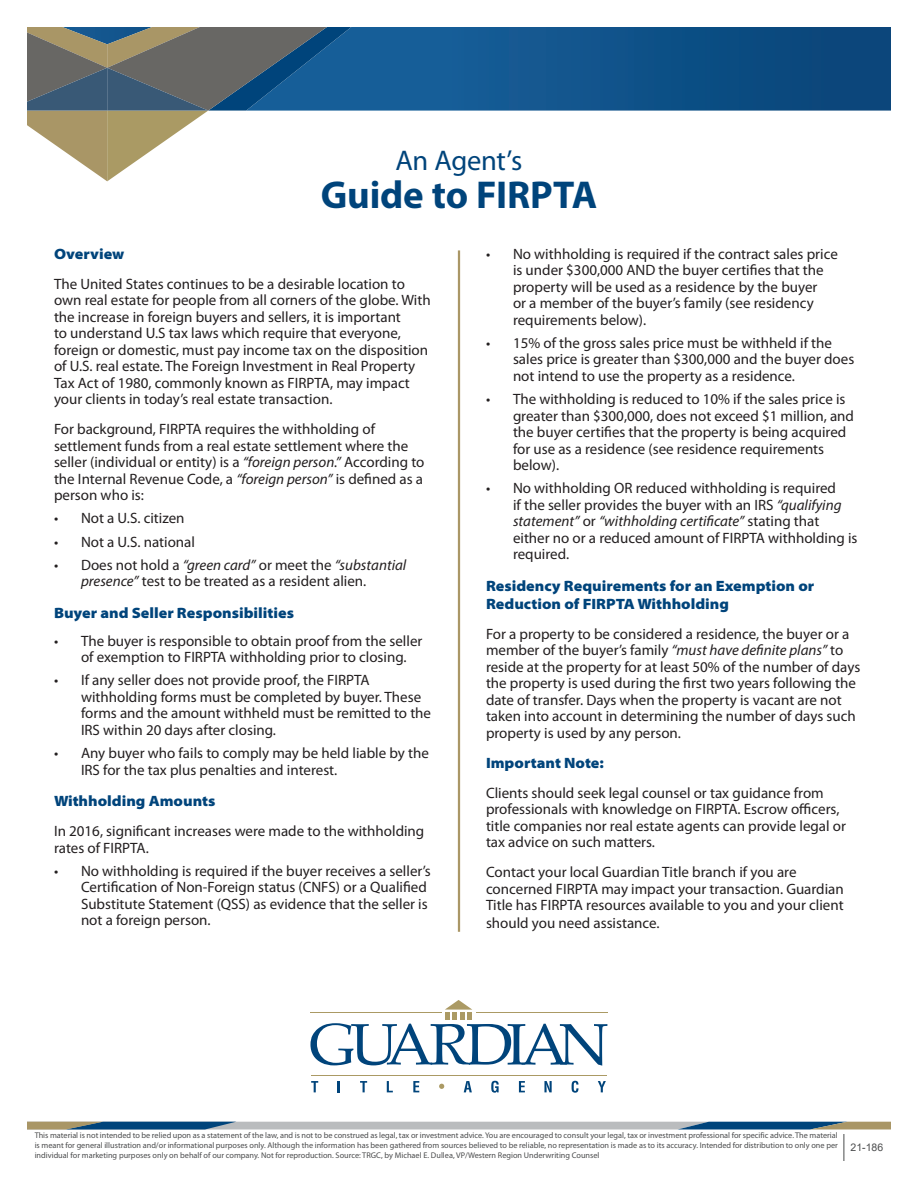
<style>
.page{position:relative;width:918px;height:1188px;background:#fff}
.page>*{position:absolute;margin:0;border:0;box-sizing:border-box;transform-origin:0 0}
.t1{font:700 39px "Myriad Pro";letter-spacing:-.005em;color:#00447b}
.t2{font:28.5px "Myriad Pro";letter-spacing:-.015em;color:#00447b}
.t3{font:15px/16.5px "Myriad Pro";color:#231f20}
.t4{font:900 semi-expanded 15px/18px "Myriad Pro";color:#00447b}
.t5{font:10.5px "Arial";color:#4b4c4d}
.t6{font:8.25px/9.9px "Myriad Pro";color:#4b4c4d;text-align:justify}
.s1{font-style:italic}
</style>
<div class="page">
<svg style="left:351px;top:27px;width:540px;height:84px;background:#11538a"></svg>
<svg style="left:27px;top:27px;width:324px;height:154px"></svg>
<hr style="left:458px;top:250px;width:2px;height:682px;background:#aa9766">
<svg style="left:27px;top:1122px;width:864px;height:39px"></svg>
<hr style="left:476px;top:1012px;width:132px;height:1px;background:#ab9a64">
<svg style="left:439px;top:1084px;width:5px;height:5px"></svg>
<hr style="left:311px;top:1075px;width:295px;height:1px;background:#ab9a64">
<svg style="left:310px;top:1000px;width:297px;height:66px"></svg>
<svg style="left:311px;top:1081px;width:7px;height:11px"></svg>
<svg style="left:338px;top:1081px;width:2px;height:12px"></svg>
<svg style="left:360px;top:1081px;width:7px;height:11px"></svg>
<svg style="left:387px;top:1081px;width:6px;height:11px"></svg>
<svg style="left:413px;top:1081px;width:6px;height:11px"></svg>
<svg style="left:519px;top:1081px;width:6px;height:11px"></svg>
<svg style="left:544px;top:1081px;width:8px;height:11px"></svg>
<svg style="left:572px;top:1081px;width:7px;height:12px"></svg>
<svg style="left:598px;top:1081px;width:8px;height:11px"></svg>
<svg style="left:464px;top:1081px;width:8px;height:11px"></svg>
<svg style="left:491px;top:1081px;width:8px;height:12px"></svg>
<p class="t2" style="left:396px;top:143px;width:128px">An Agent’s</p>
<p class="t1" style="left:321px;top:169px;width:278px">Guide to FIRPTA</p>
<p class="t4" style="left:54px;top:245px;width:72px">Overview</p>
<p class="t3" style="left:54px;top:275px;width:378px">The United States continues to be a desirable location to own real estate for people from all corners of the globe. With the increase in foreign buyers and sellers, it is important<br>to understand U.S tax laws which require that everyone, foreign or domestic, must pay income tax on the disposition of U.S. real estate. The Foreign Investment in Real Property Tax Act of 1980, commonly known as FIRPTA, may impact your clients in today’s real estate transaction.</p>
<p class="t3" style="left:54px;top:421px;width:372px">For background, FIRPTA requires the withholding of settlement funds from a real estate settlement where the seller (individual or entity) is a <span class="s1">“foreign person.”</span> According to the Internal Revenue Code, a <span class="s1">“foreign person”</span> is defined as a person who is:</p>
<p class="t3" style="left:54px;top:510px;width:132px">• Not a U.S. citizen</p>
<p class="t3" style="left:54px;top:533px;width:143px">• Not a U.S. national</p>
<p class="t3" style="left:81px;top:556px;width:327px;text-indent:-27px">• Does not hold a <span class="s1">“green card”</span> or meet the <span class="s1">“substantial presence”</span> test to be treated as a resident alien.</p>
<p class="t4" style="left:54px;top:604px;width:241px">Buyer and Seller Responsibilities</p>
<p class="t3" style="left:81px;top:632px;width:343px;text-indent:-27px">• The buyer is responsible to obtain proof from the seller of exemption to FIRPTA withholding prior to closing.</p>
<p class="t3" style="left:81px;top:672px;width:352px;text-indent:-27px">• If any seller does not provide proof, the FIRPTA withholding forms must be completed by buyer. These forms and the amount withheld must be remitted to the IRS within 20 days after closing.</p>
<p class="t3" style="left:81px;top:745px;width:350px;text-indent:-27px">• Any buyer who fails to comply may be held liable by the<br>IRS for the tax plus penalties and interest.</p>
<p class="t4" style="left:54px;top:792px;width:163px">Withholding Amounts</p>
<p class="t3" style="left:54px;top:823px;width:372px">In 2016, significant increases were made to the withholding rates of FIRPTA.</p>
<p class="t3" style="left:81px;top:862px;width:351px;text-indent:-27px">• No withholding is required if the buyer receives a seller’s Certification of Non-Foreign status (CNFS) or a Qualified Substitute Statement (QSS) as evidence that the seller is not a foreign person.</p>
<p class="t3" style="left:513px;top:245px;width:326px;text-indent:-27px">• No withholding is required if the contract sales price is under $300,000 AND the buyer certifies that the property will be used as a residence by the buyer<br>or a member of the buyer’s family (see residency requirements below).</p>
<p class="t3" style="left:513px;top:334px;width:343px;text-indent:-27px">• 15% of the gross sales price must be withheld if the sales price is greater than $300,000 and the buyer does not intend to use the property as a residence.</p>
<p class="t3" style="left:513px;top:391px;width:343px;text-indent:-27px">• The withholding is reduced to 10% if the sales price is greater than $300,000, does not exceed $1 million, and the buyer certifies that the property is being acquired for use as a residence (see residence requirements below).</p>
<p class="t3" style="left:513px;top:480px;width:346px;text-indent:-27px">• No withholding OR reduced withholding is required<br>if the seller provides the buyer with an IRS <span class="s1">“qualifying statement”</span> or <span class="s1">“withholding certificate”</span> stating that either no or a reduced amount of FIRPTA withholding is required.</p>
<p class="t4" style="left:486px;top:577px;width:330px">Residency Requirements for an Exemption or<br>Reduction of FIRPTA Withholding</p>
<p class="t3" style="left:486px;top:625px;width:376px">For a property to be considered a residence, the buyer or a member of the buyer’s family <span class="s1">“must have definite plans”</span> to reside at the property for at least 50% of the number of days the property is used during the first two years following the date of transfer. Days when the property is vacant are not taken into account in determining the number of days such property is used by any person.</p>
<p class="t4" style="left:486px;top:754px;width:119px">Important Note:</p>
<p class="t3" style="left:486px;top:784px;width:362px">Clients should seek legal counsel or tax guidance from professionals with knowledge on FIRPTA. Escrow officers, title companies nor real estate agents can provide legal or tax advice on such matters.</p>
<p class="t3" style="left:486px;top:864px;width:359px">Contact your local Guardian Title branch if you are concerned FIRPTA may impact your transaction. Guardian<br>Title has FIRPTA resources available to you and your client</p>
<p class="t3" style="left:486px;top:915px;width:175px">should you need assistance.</p>
<p class="t6" style="left:35px;top:1130px;width:805px">This material is not intended to be relied upon as a statement of the law, and is not to be construed as legal, tax or investment advice. You are encouraged to consult your legal, tax or investment professional for specific advice. The material is meant for general illustration and/or informational purposes only. Although the information has been gathered from sources believed to be reliable, no representation is made as to its accuracy. Intended for distribution to only one per individual for marketing purposes only on behalf of our company. Not for reproduction. Source: TRGC, by Michael E. Dullea, VP/Western Region Underwriting Counsel</p>
<p class="t5" style="left:851px;top:1140px;width:34px">21-186</p>
</div>
